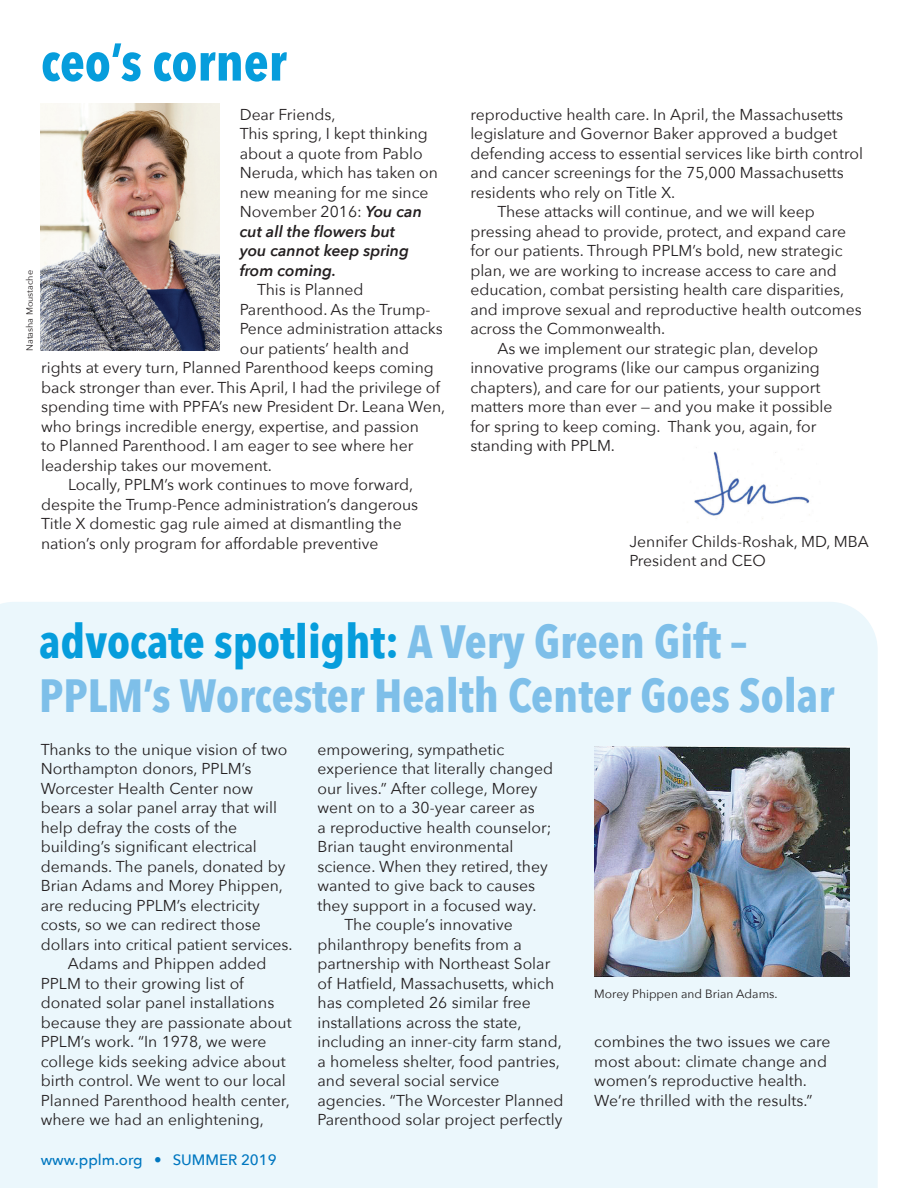
<style>
.page{position:relative;width:918px;height:1188px;background:#fff}
.page>*{position:absolute;margin:0;border:0;box-sizing:border-box;transform-origin:0 0}
.t1{font:700 52.5px "Avenir Next Condensed";color:#069ddc}
.t2{font:700 46.5px/54px "Avenir Next Condensed";color:#7ebfe9}
.t3{font:15.75px/19.5px "Avenir Next";color:#231f20}
.t4{font:italic 600 15.75px "Avenir Next";color:#231f20}
.t5{font:500 15px "Avenir Next";color:#0077c0}
.t6{font:12px "Avenir Next";color:#231f20}
.t7{font:9px "Avenir Next";color:#231f20}
.s1{font-weight:600;font-style:italic}
.s2{color:#069ddc}
</style>
<div class="page">
<div style="left:0;top:602px;width:878px;height:586px;background:#ebf7fc"></div>
<img style="left:694px;top:447px;width:116px;height:72px">
<img style="left:41px;top:104px;width:179px;height:247px">
<img style="left:594px;top:747px;width:255px;height:229px">
<p class="t1" style="left:41px;top:30px;width:247px">ceo’s corner</p>
<p class="t7" style="left:22px;top:351px;width:82px;rotate:-90deg">Natasha Moustache</p>
<p class="t3" style="left:240px;top:104px;width:97px">Dear Friends,</p>
<p class="t3" style="left:240px;top:123px;width:200px">This spring, I kept thinking about a quote from Pablo<br>Neruda, which has taken on new meaning for me since<br>November 2016: <span class="s1">You can cut all the flowers but</span></p>
<p class="t4" style="left:240px;top:237px;width:171px">you cannot keep spring</p>
<p class="t4" style="left:240px;top:257px;width:98px">from coming.</p>
<p class="t3" style="left:257px;top:279px;width:108px">This is Planned</p>
<p class="t3" style="left:240px;top:299px;width:192px">Parenthood. As the Trump-</p>
<p class="t3" style="left:240px;top:318px;width:204px">Pence administration attacks</p>
<p class="t3" style="left:240px;top:338px;width:171px">our patients’ health and</p>
<p class="t3" style="left:41px;top:357px;width:394px">rights at every turn, Planned Parenthood keeps coming</p>
<p class="t3" style="left:41px;top:377px;width:401px">back stronger than ever. This April, I had the privilege of</p>
<p class="t3" style="left:41px;top:396px;width:406px">spending time with PPFA’s new President Dr. Leana Wen,</p>
<p class="t3" style="left:41px;top:416px;width:379px">who brings incredible energy, expertise, and passion</p>
<p class="t3" style="left:41px;top:435px;width:374px">to Planned Parenthood. I am eager to see where her</p>
<p class="t3" style="left:41px;top:455px;width:232px">leadership takes our movement.</p>
<p class="t3" style="left:41px;top:474px;width:379px;text-indent:27px">Locally, PPLM’s work continues to move forward, despite the Trump-Pence administration’s dangerous Title X domestic gag rule aimed at dismantling the nation’s only program for affordable preventive</p>
<p class="t3" style="left:470px;top:104px;width:394px">reproductive health care. In April, the Massachusetts legislature and Governor Baker approved a budget defending access to essential services like birth control and cancer screenings for the 75,000 Massachusetts residents who rely on Title X.</p>
<p class="t3" style="left:470px;top:201px;width:393px;text-indent:27px">These attacks will continue, and we will keep pressing ahead to provide, protect, and expand care for our patients. Through PPLM’s bold, new strategic plan, we are working to increase access to care and education, combat persisting health care disparities, and improve sexual and reproductive health outcomes across the Commonwealth.</p>
<p class="t3" style="left:470px;top:338px;width:364px;text-indent:27px">As we implement our strategic plan, develop innovative programs (like our campus organizing chapters), and care for our patients, your support matters more than ever — and you make it possible</p>
<p class="t3" style="left:470px;top:416px;width:348px">for spring to keep coming. Thank you, again, for standing with PPLM.</p>
<p class="t3" style="left:629px;top:531px;width:241px">Jennifer Childs-Roshak, MD, MBA</p>
<p class="t3" style="left:629px;top:550px;width:138px">President and CEO</p>
<p class="t2" style="left:39px;top:615px;width:797px"><span class="s2">advocate spotlight:</span> A Very Green Gift –<br>PPLM’s Worcester Health Center Goes Solar</p>
<p class="t3" style="left:41px;top:739px;width:253px">Thanks to the unique vision of two<br>Northampton donors, PPLM’s<br>Worcester Health Center now bears a solar panel array that will help defray the costs of the building’s significant electrical demands. The panels, donated by<br>Brian Adams and Morey Phippen, are reducing PPLM’s electricity costs, so we can redirect those dollars into critical patient services.</p>
<p class="t3" style="left:41px;top:953px;width:253px;text-indent:27px">Adams and Phippen added<br>PPLM to their growing list of donated solar panel installations because they are passionate about<br>PPLM’s work. “In 1978, we were college kids seeking advice about birth control. We went to our local<br>Planned Parenthood health center, where we had an enlightening,</p>
<p class="t5" style="left:41px;top:1147px;width:238px">www.pplm.org • SUMMER 2019</p>
<p class="t3" style="left:317px;top:739px;width:237px">empowering, sympathetic experience that literally changed our lives.” After college, Morey went on to a 30-year career as<br>a reproductive health counselor;<br>Brian taught environmental science. When they retired, they wanted to give back to causes</p>
<p class="t3" style="left:317px;top:895px;width:220px">they support in a focused way.</p>
<p class="t3" style="left:317px;top:914px;width:234px;text-indent:27px">The couple’s innovative philanthropy benefits from a partnership with Northeast Solar</p>
<p class="t3" style="left:317px;top:973px;width:246px">of Hatfield, Massachusetts, which has completed 26 similar free installations across the state, including an inner-city farm stand, a homeless shelter, food pantries, and several social service</p>
<p class="t3" style="left:317px;top:1090px;width:248px">agencies. “The Worcester Planned<br>Parenthood solar project perfectly</p>
<p class="t6" style="left:594px;top:984px;width:185px">Morey Phippen and Brian Adams.</p>
<p class="t3" style="left:594px;top:1031px;width:238px">combines the two issues we care most about: climate change and women’s reproductive health.<br>We’re thrilled with the results.”</p>
</div>
